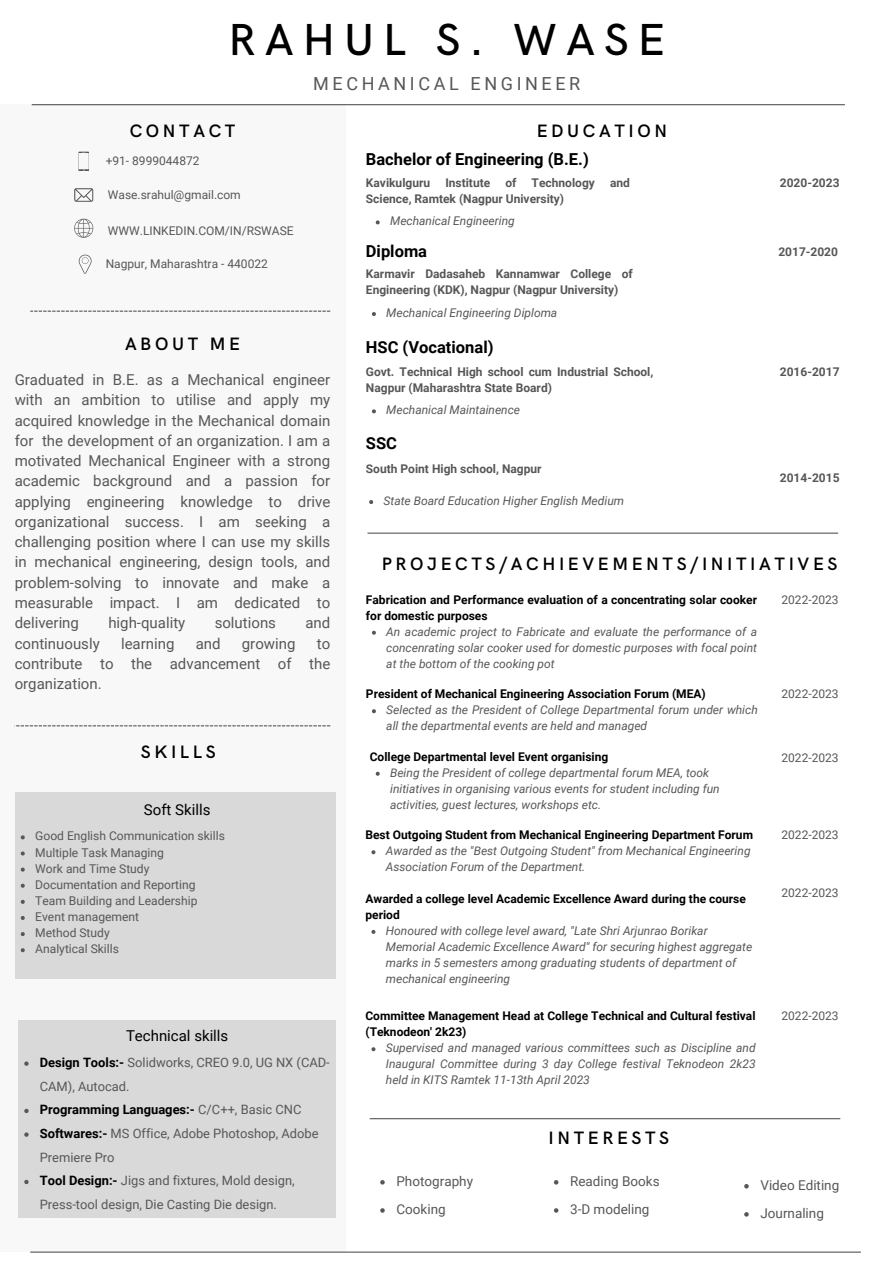
<style>
.page{position:relative;width:894px;height:1264px;background:#fff}
.page>*{position:absolute;margin:0;border:0;box-sizing:border-box;transform-origin:0 0}
.t1{font:500 45px "HK Grotesk";letter-spacing:.2em;color:#000}
.t2{font:600 18px "HK Grotesk";letter-spacing:.2em;color:#000}
.t3{font:18px "Roboto";letter-spacing:.2em;color:#575757}
.t4{font:700 16.5px "Roboto";color:#000}
.t5{font:15px/20.2px "Roboto";color:#575757;text-align:justify}
.t6{font:15px "Roboto";color:#000}
.t7{font:13.5px "Roboto";color:#575757}
.t8{font:12.9px/23.7px "Roboto";color:#575757}
.t9{font:700 12.9px "Roboto";color:#000}
.t10{font:12.15px "Roboto";color:#575757}
.t11{font:italic 12px/16px "Roboto";color:#575757}
.t12{font:700 12px/16px "Roboto";color:#000}
.t13{font:700 12px/16px "Roboto";color:#575757}
.t14{font:12px "Roboto";color:#575757}
.s1{font-weight:700;color:#000}
.s2{font-weight:400;color:#575757}
</style>
<div class="page">
<div style="left:0;top:105px;width:346px;height:1146px;background:#f8f8f8"></div>
<hr style="left:32px;top:104px;width:812px;height:1px;background:#575757">
<svg style="left:30px;top:310px;width:300px;height:2px"></svg>
<hr style="left:367px;top:532px;width:470px;height:1px;background:#575757">
<svg style="left:78px;top:152px;width:10px;height:19px"></svg>
<svg style="left:74px;top:219px;width:19px;height:19px"></svg>
<svg style="left:74px;top:188px;width:19px;height:14px"></svg>
<svg style="left:79px;top:255px;width:12px;height:19px"></svg>
<svg style="left:16px;top:725px;width:314px;height:1px"></svg>
<div style="left:15px;top:792px;width:320px;height:187px;background:#d9d9d9"></div>
<div style="left:18px;top:1020px;width:317px;height:197px;background:#d9d9d9"></div>
<hr style="left:369px;top:1118px;width:471px;height:1px;background:#575757">
<hr style="left:30px;top:1251px;width:830px;height:1px;background:#575757">
<svg style="left:21px;top:835px;width:4px;height:4px"></svg>
<svg style="left:21px;top:851px;width:4px;height:4px"></svg>
<svg style="left:21px;top:867px;width:4px;height:4px"></svg>
<svg style="left:21px;top:883px;width:4px;height:4px"></svg>
<svg style="left:21px;top:899px;width:4px;height:4px"></svg>
<svg style="left:21px;top:916px;width:4px;height:4px"></svg>
<svg style="left:21px;top:932px;width:4px;height:4px"></svg>
<svg style="left:21px;top:948px;width:4px;height:4px"></svg>
<svg style="left:375px;top:220px;width:4px;height:4px"></svg>
<svg style="left:372px;top:312px;width:4px;height:4px"></svg>
<svg style="left:369px;top:500px;width:4px;height:4px"></svg>
<svg style="left:372px;top:409px;width:4px;height:4px"></svg>
<svg style="left:372px;top:630px;width:4px;height:4px"></svg>
<svg style="left:372px;top:709px;width:4px;height:4px"></svg>
<svg style="left:371px;top:1047px;width:4px;height:4px"></svg>
<svg style="left:375px;top:771px;width:4px;height:4px"></svg>
<svg style="left:554px;top:1180px;width:4px;height:4px"></svg>
<svg style="left:554px;top:1208px;width:4px;height:4px"></svg>
<svg style="left:744px;top:1184px;width:4px;height:4px"></svg>
<svg style="left:744px;top:1212px;width:4px;height:4px"></svg>
<svg style="left:380px;top:1180px;width:4px;height:4px"></svg>
<svg style="left:380px;top:1208px;width:4px;height:4px"></svg>
<svg style="left:371px;top:850px;width:4px;height:4px"></svg>
<svg style="left:371px;top:929px;width:4px;height:4px"></svg>
<svg style="left:24px;top:1061px;width:5px;height:4px"></svg>
<svg style="left:24px;top:1108px;width:5px;height:5px"></svg>
<svg style="left:24px;top:1132px;width:5px;height:4px"></svg>
<svg style="left:24px;top:1179px;width:5px;height:5px"></svg>
<p class="t1" style="left:228px;top:14px;width:438px">RAHUL S. WASE</p>
<p class="t2" style="left:130px;top:121px;width:107px">CONTACT</p>
<p class="t14" style="left:106px;top:154px;width:95px">+91- 8999044872</p>
<p class="t14" style="left:108px;top:188px;width:134px">Wase.srahul@gmail.com</p>
<p class="t14" style="left:108px;top:224px;width:187px">WWW.LINKEDIN.COM/IN/RSWASE</p>
<p class="t14" style="left:106px;top:257px;width:164px">Nagpur, Maharashtra - 440022</p>
<p class="t3" style="left:313px;top:73px;width:268px">MECHANICAL ENGINEER</p>
<p class="t2" style="left:536px;top:121px;width:132px">EDUCATION</p>
<p class="t4" style="left:366px;top:150px;width:224px">Bachelor of Engineering (B.E.)</p>
<p class="t13" style="left:366px;top:175px;width:66px">Kavikulguru</p>
<p class="t13" style="left:445px;top:175px;width:46px">Institute</p>
<p class="t13" style="left:505px;top:175px;width:13px">of</p>
<p class="t13" style="left:531px;top:175px;width:65px">Technology</p>
<p class="t13" style="left:610px;top:175px;width:21px">and</p>
<p class="t13" style="left:366px;top:191px;width:200px">Science, Ramtek (Nagpur University)</p>
<p class="t11" style="left:390px;top:213px;width:126px">Mechanical Engineering</p>
<p class="t4" style="left:366px;top:241px;width:63px">Diploma</p>
<p class="t13" style="left:366px;top:266px;width:268px">Karmavir Dadasaheb Kannamwar College of<br>Engineering (KDK), Nagpur (Nagpur University)</p>
<p class="t11" style="left:386px;top:305px;width:172px">Mechanical Engineering Diploma</p>
<p class="t13" style="left:779px;top:175px;width:61px">2020-2023</p>
<p class="t13" style="left:778px;top:244px;width:61px">2017-2020</p>
<p class="t2" style="left:125px;top:334px;width:117px">ABOUT ME</p>
<p class="t5" style="left:15px;top:370px;width:317px">Graduated in B.E. as a Mechanical engineer with an ambition to utilise and apply my acquired knowledge in the Mechanical domain for the development of an organization. I am a motivated Mechanical Engineer with a strong academic background and a passion for applying engineering knowledge to drive organizational success. I am seeking a challenging position where I can use my skills in mechanical engineering, design tools, and problem-solving to innovate and make a measurable impact. I am dedicated to delivering</p>
<p class="t5" style="left:108px;top:613px;width:78px">high-quality</p>
<p class="t5" style="left:215px;top:613px;width:63px">solutions</p>
<p class="t5" style="left:305px;top:613px;width:26px">and</p>
<p class="t5" style="left:15px;top:633px;width:87px">continuously</p>
<p class="t5" style="left:121px;top:633px;width:55px">learning</p>
<p class="t5" style="left:196px;top:633px;width:26px">and</p>
<p class="t5" style="left:242px;top:633px;width:55px">growing</p>
<p class="t5" style="left:15px;top:633px;width:317px;text-indent:302px">to contribute to the advancement of the organization.</p>
<p class="t2" style="left:141px;top:742px;width:76px">SKILLS</p>
<p class="t6" style="left:144px;top:801px;width:68px">Soft Skills</p>
<p class="t10" style="left:35px;top:829px;width:191px">Good English Communication skills</p>
<p class="t10" style="left:35px;top:845px;width:130px">Multiple Task Managing</p>
<p class="t10" style="left:35px;top:861px;width:116px">Work and Time Study</p>
<p class="t10" style="left:35px;top:877px;width:162px">Documentation and Reporting</p>
<p class="t10" style="left:35px;top:893px;width:164px">Team Building and Leadership</p>
<p class="t10" style="left:35px;top:909px;width:105px">Event management</p>
<p class="t10" style="left:35px;top:925px;width:76px">Method Study</p>
<p class="t10" style="left:35px;top:941px;width:85px">Analytical Skills</p>
<p class="t6" style="left:126px;top:1026px;width:104px">Technical skills</p>
<p class="t8" style="left:40px;top:1050px;width:291px"><span class="s1">Design Tools:-</span> Solidworks, CREO 9.0, UG NX (CAD-<br>CAM), Autocad.</p>
<p class="t9" style="left:40px;top:1102px;width:263px">Programming Languages:- <span class="s2">C/C++, Basic CNC</span></p>
<p class="t8" style="left:40px;top:1121px;width:280px"><span class="s1">Softwares:-</span> MS Office, Adobe Photoshop, Adobe<br>Premiere Pro</p>
<p class="t8" style="left:40px;top:1168px;width:256px"><span class="s1">Tool Design:-</span> Jigs and fixtures, Mold design,<br>Press-tool design, Die Casting Die design.</p>
<p class="t4" style="left:366px;top:338px;width:129px">HSC (Vocational)</p>
<p class="t13" style="left:366px;top:363px;width:289px">Govt. Technical High school cum Industrial School,<br>Nagpur (Maharashtra State Board)</p>
<p class="t13" style="left:779px;top:363px;width:61px">2016-2017</p>
<p class="t11" style="left:386px;top:402px;width:135px">Mechanical Maintainence</p>
<p class="t4" style="left:366px;top:434px;width:33px">SSC</p>
<p class="t13" style="left:366px;top:461px;width:177px">South Point High school, Nagpur</p>
<p class="t11" style="left:383px;top:493px;width:242px">State Board Education Higher English Medium</p>
<p class="t13" style="left:779px;top:470px;width:61px">2014-2015</p>
<p class="t2" style="left:381px;top:554px;width:457px">PROJECTS/ACHIEVEMENTS/INITIATIVES</p>
<p class="t12" style="left:366px;top:591px;width:392px">Fabrication and Performance evaluation of a concentrating solar cooker for domestic purposes</p>
<p class="t11" style="left:386px;top:623px;width:372px;text-align:justify">An academic project to Fabricate and evaluate the performance of a concenrating solar cooker used for domestic purposes with focal point at the bottom of the cooking pot</p>
<p class="t14" style="left:781px;top:592px;width:59px">2022-2023</p>
<p class="t12" style="left:366px;top:686px;width:341px">President of Mechanical Engineering Association Forum (MEA)</p>
<p class="t11" style="left:386px;top:702px;width:373px">Selected as the President of College Departmental forum under which all the departmental events are held and managed</p>
<p class="t12" style="left:369px;top:748px;width:240px">College Departmental level Event organising</p>
<p class="t11" style="left:390px;top:764px;width:331px">Being the President of college departmental forum MEA, took initiatives in organising various events for student including fun activities, guest lectures, workshops etc.</p>
<p class="t12" style="left:365px;top:827px;width:389px">Best Outgoing Student from Mechanical Engineering Department Forum</p>
<p class="t11" style="left:386px;top:843px;width:366px">Awarded as the "Best Outgoing Student" from Mechanical Engineering<br>Association Forum of the Department.</p>
<p class="t12" style="left:365px;top:890px;width:382px">Awarded a college level Academic Excellence Award during the course period</p>
<p class="t11" style="left:386px;top:922px;width:368px">Honoured with college level award, "Late Shri Arjunrao Borikar Memorial Academic Excellence Award" for securing highest aggregate marks in 5 semesters among graduating students of department of mechanical engineering</p>
<p class="t12" style="left:365px;top:1008px;width:391px">Committee Management Head at College Technical and Cultural festival (Teknodeon' 2k23)</p>
<p class="t11" style="left:386px;top:1040px;width:371px;text-align:justify">Supervised and managed various committees such as Discipline and Inaugural Committee during 3 day College festival Teknodeon 2k23 held in KITS Ramtek 11-13th April 2023</p>
<p class="t14" style="left:781px;top:687px;width:59px">2022-2023</p>
<p class="t14" style="left:781px;top:750px;width:59px">2022-2023</p>
<p class="t14" style="left:781px;top:828px;width:59px">2022-2023</p>
<p class="t14" style="left:781px;top:885px;width:59px">2022-2023</p>
<p class="t14" style="left:781px;top:1009px;width:59px">2022-2023</p>
<p class="t7" style="left:396px;top:1173px;width:78px">Photography</p>
<p class="t7" style="left:396px;top:1201px;width:51px">Cooking</p>
<p class="t2" style="left:548px;top:1127px;width:122px">INTERESTS</p>
<p class="t7" style="left:570px;top:1173px;width:91px">Reading Books</p>
<p class="t7" style="left:570px;top:1201px;width:81px">3-D modeling</p>
<p class="t7" style="left:760px;top:1177px;width:80px">Video Editing</p>
<p class="t7" style="left:760px;top:1205px;width:65px">Journaling</p>
</div>
